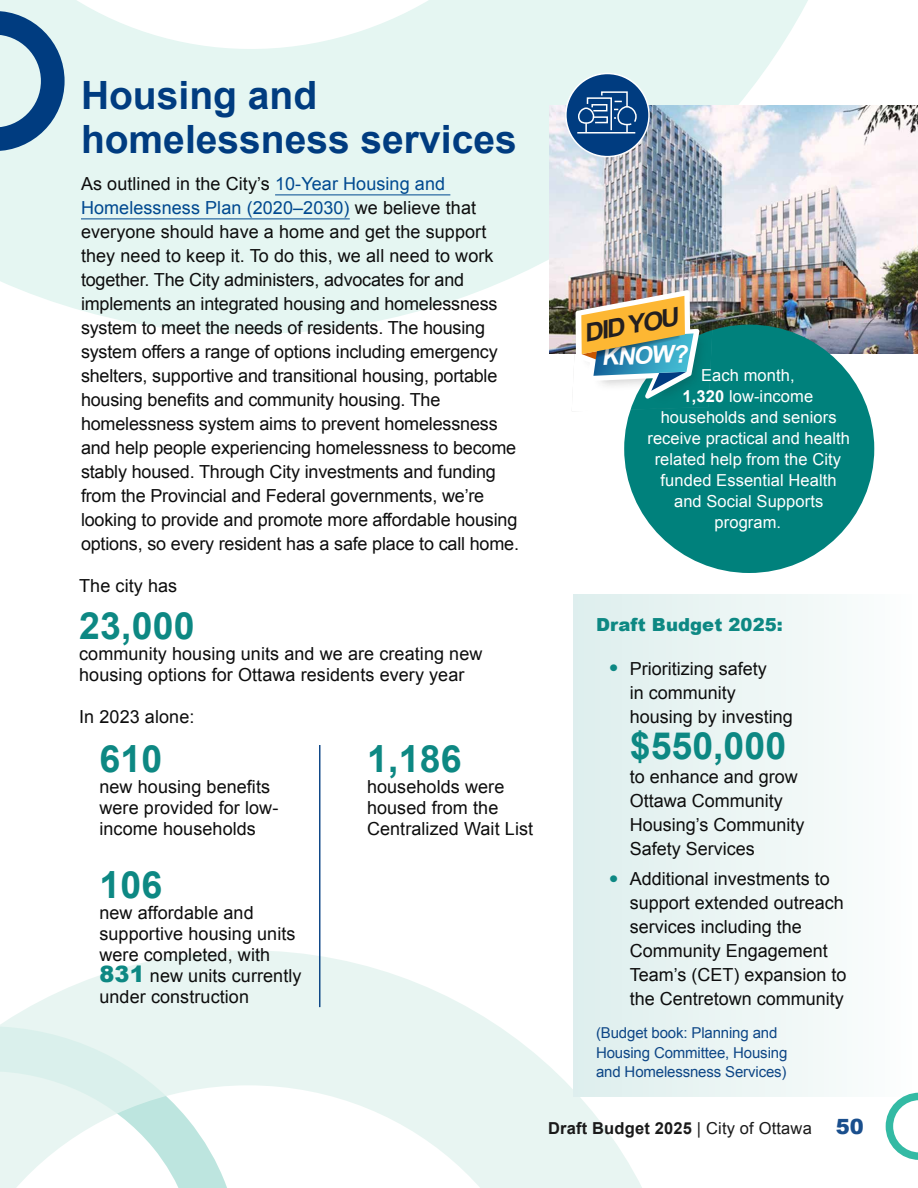
<style>
.page{position:relative;width:918px;height:1188px;background:#fff}
.page>*{position:absolute;margin:0;border:0;box-sizing:border-box;transform-origin:0 0}
.t1{font:700 39px/43.5px "Arial";color:#003c80}
.t2{font:700 37.5px "Arial";letter-spacing:.005em;color:#0d8883}
.t3{font:italic 700 24.9px "Arial";color:#231f20;scale:1.05 1}
.t4{font:italic 700 23.85px "Arial";color:#fff}
.t5{font:18px/24px "Arial";color:#0d0d0d}
.t6{font:900 18px "Arial";letter-spacing:.005em;color:#0d8883}
.t7{font:16.5px/21px "Arial";letter-spacing:.005em;color:#fff;text-align:center}
.t8{font:700 16.5px "Arial";letter-spacing:.01em;color:#1a1a1a}
.t9{font:15px/19.5px "Arial";letter-spacing:-.01em;color:#0d4686}
.s1{color:#004990}
.s2{font-weight:900;font-size:22.5px;color:#0d8883}
.s3{font-weight:700}
.s4{font-weight:700;font-size:24px;color:#0d8883}
.s5{font-weight:400}
.s6{font-weight:900;font-size:21px;color:#1a4f8d}
</style>
<div class="page">
<svg style="left:0;top:950px;width:687px;height:238px"></svg>
<svg style="left:0;top:1026px;width:241px;height:162px"></svg>
<svg style="left:0;top:0;width:876px;height:281px;background:#e7f6f3"></svg>
<svg style="left:0;top:11px;width:65px;height:140px;background:#7ea2bf"></svg>
<img style="left:550px;top:106px;width:368px;height:247px">
<div style="left:624px;top:325px;width:250px;height:248px;background:#00817c;border-radius:50%"></div>
<img style="left:572px;top:290px;width:138px;height:121px">
<div style="left:566px;top:74px;width:83px;height:83px;background:#003c80;border-radius:50%"></div>
<div style="left:565px;top:73px;width:85px;height:84px;border:2px solid #fff;border-radius:50%"></div>
<hr style="left:577px;top:132px;width:58px;height:2px;background:#fff">
<svg style="left:577px;top:91px;width:60px;height:42px"></svg>
<div style="left:574px;top:595px;width:344px;height:501px;background:linear-gradient(to right,#ddeeed,#fcfefd)"></div>
<hr style="left:275px;top:195px;width:175px;height:1px;background:#004990">
<hr style="left:81px;top:219px;width:269px;height:1px;background:#004990">
<hr style="left:319px;top:745px;width:1px;height:262px;background:#003c80">
<svg style="left:886px;top:1093px;width:32px;height:67px"></svg>
<h1 class="t1" style="left:81px;top:75px;width:437px">Housing and homelessness services</h1>
<p class="t5" style="left:81px;top:172px;width:440px">As outlined in the City’s <span class="s1">10-Year Housing and Homelessness Plan (2020–2030)</span> we believe that everyone should have a home and get the support they need to keep it. To do this, we all need to work together. The City administers, advocates for and implements an integrated housing and homelessness system to meet the needs of residents. The housing system offers a range of options including emergency shelters, supportive and transitional housing, portable housing benefits and community housing. The homelessness system aims to prevent homelessness and help people experiencing homelessness to become stably housed. Through City investments and funding from the Provincial and Federal governments, we’re looking to provide and promote more affordable housing options, so every resident has a safe place to call home.</p>
<p class="t5" style="left:79px;top:574px;width:100px">The city has</p>
<h2 class="t2" style="left:79px;top:601px;width:117px">23,000</h2>
<p class="t5" style="left:79px;top:643px;width:405px;line-height:21px">community housing units and we are creating new housing options for Ottawa residents every year</p>
<p class="t5" style="left:79px;top:705px;width:117px">In 2023 alone:</p>
<h2 class="t2" style="left:99px;top:734px;width:64px">610</h2>
<p class="t5" style="left:99px;top:777px;width:180px;line-height:21px">new housing benefits were provided for low&shy;income households</p>
<h2 class="t2" style="left:99px;top:860px;width:64px">106</h2>
<p class="t5" style="left:99px;top:903px;width:204px;line-height:21px">new affordable and supportive housing units were completed, with<br><span class="s2">831</span> new units currently under construction</p>
<h2 class="t2" style="left:367px;top:734px;width:96px">1,186</h2>
<p class="t5" style="left:367px;top:777px;width:168px;line-height:21px">households were housed from the<br>Centralized Wait List</p>
<h3 class="t3" style="left:581px;top:318px;width:93px;rotate:-11deg">DID YOU</h3>
<h3 class="t4" style="left:601px;top:341px;width:87px;rotate:-2deg">KNOW?</h3>
<p class="t7" style="left:647px;top:365px;width:204px">Each month,<br><span class="s3">1,320</span> low-income households and seniors receive practical and health related help from the City funded Essential Health and Social Supports program.</p>
<p class="t6" style="left:596px;top:611px;width:188px">Draft Budget 2025:</p>
<p class="t5" style="left:630px;top:657px;width:165px;text-indent:-20px"><span class="s4">•</span> Prioritizing safety<br>in community housing by investing</p>
<h2 class="t2" style="left:630px;top:721px;width:158px">$550,000</h2>
<p class="t5" style="left:630px;top:765px;width:176px">to enhance and grow<br>Ottawa Community<br>Housing’s Community<br>Safety Services</p>
<p class="t5" style="left:630px;top:867px;width:218px;text-indent:-20px"><span class="s4">•</span> Additional investments to support extended outreach services including the<br>Community Engagement<br>Team’s (CET) expansion to the Centretown community</p>
<p class="t9" style="left:596px;top:1023px;width:193px">(Budget book: Planning and<br>Housing Committee, Housing and Homelessness Services)</p>
<p class="t8" style="left:548px;top:1117px;width:317px">Draft Budget 2025 <span class="s5">| City of Ottawa</span> <span class="s6">50</span></p>
</div>
